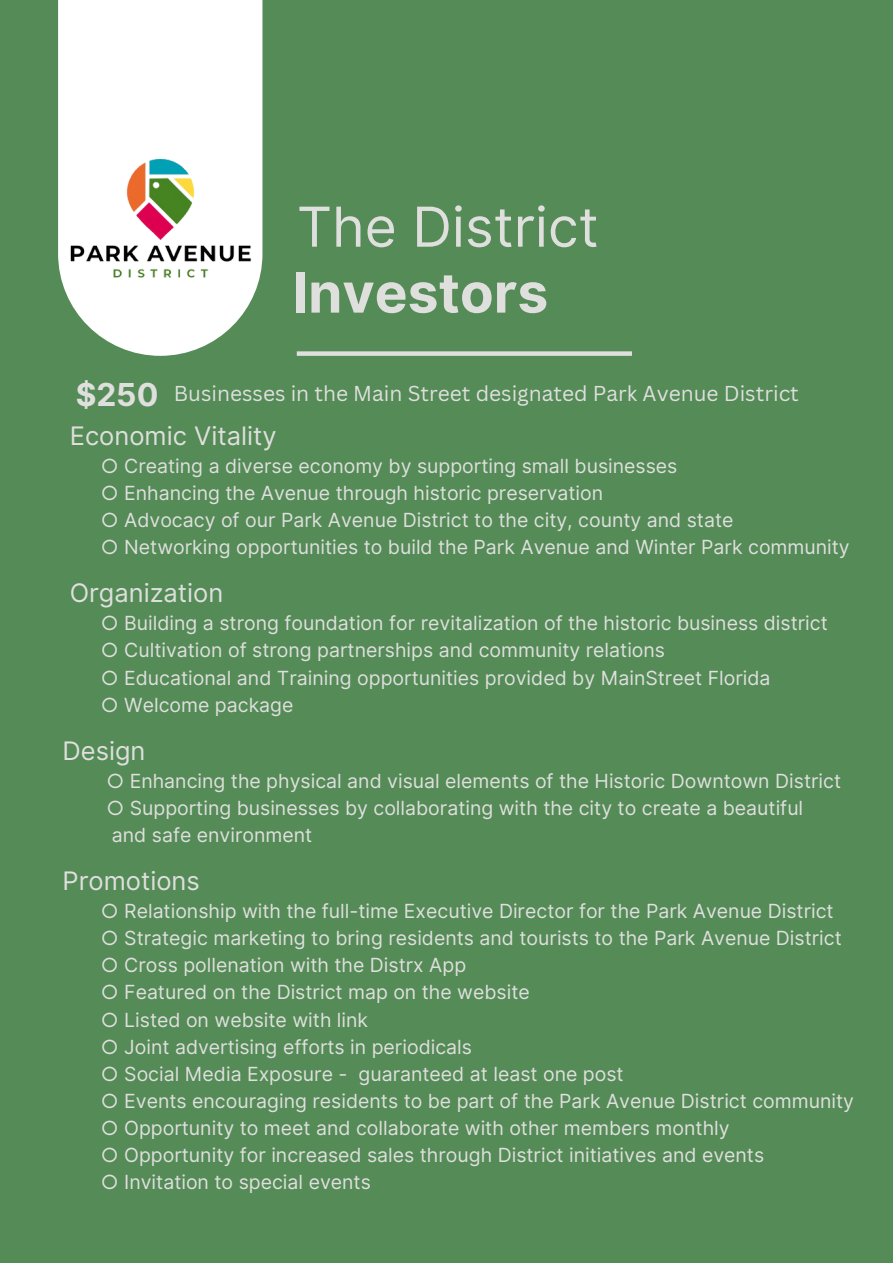
<style>
.page{position:relative;width:893px;height:1264px;background:#fff}
.page>*{position:absolute;margin:0;border:0;box-sizing:border-box;transform-origin:0 0}
.t1{font:55.05px "Inter";color:#dfdfde}
.t2{font:700 55.05px "Inter";color:#dfdfde}
.t3{font:700 31.65px "Inter";color:#dfdfde}
.t4{font:25.5px "Inter";color:#dfdfde}
.t5{font:21px "Canva Sans";color:#dfdfde}
.t6{font:19.5px "Inter";color:#dfdfde}
</style>
<div class="page">
<div style="left:0;top:0;width:892px;height:1262px;background:#548b56"></div>
<div style="left:58px;top:0;width:204px;height:119px;background:#fff"></div>
<div style="left:297px;top:351px;width:335px;height:5px;background:#dfdfde"></div>
<img style="left:58px;top:119px;width:316px;height:237px">
<p class="t1" style="left:297px;top:194px;width:303px">The District</p>
<p class="t2" style="left:293px;top:260px;width:257px">Investors</p>
<p class="t3" style="left:76px;top:376px;width:84px">$250</p>
<p class="t4" style="left:70px;top:420px;width:208px">Economic Vitality</p>
<p class="t6" style="left:101px;top:454px;width:578px">○ Creating a diverse economy by supporting small businesses</p>
<p class="t6" style="left:101px;top:481px;width:504px">○ Enhancing the Avenue through historic preservation</p>
<p class="t6" style="left:101px;top:508px;width:634px">○ Advocacy of our Park Avenue District to the city, county and state</p>
<p class="t6" style="left:101px;top:535px;width:750px">○ Networking opportunities to build the Park Avenue and Winter Park community</p>
<p class="t4" style="left:70px;top:578px;width:155px">Organization</p>
<p class="t6" style="left:101px;top:611px;width:728px">○ Building a strong foundation for revitalization of the historic business district</p>
<p class="t6" style="left:101px;top:638px;width:565px">○ Cultivation of strong partnerships and community relations</p>
<p class="t6" style="left:101px;top:665px;width:671px">○ Educational and Training opportunities provided by MainStreet Florida</p>
<p class="t6" style="left:101px;top:693px;width:194px">○ Welcome package</p>
<p class="t4" style="left:63px;top:735px;width:84px">Design</p>
<p class="t6" style="left:106px;top:769px;width:736px">○ Enhancing the physical and visual elements of the Historic Downtown District</p>
<p class="t6" style="left:106px;top:796px;width:698px">○ Supporting businesses by collaborating with the city to create a beautiful</p>
<p class="t6" style="left:112px;top:823px;width:202px">and safe environment</p>
<p class="t4" style="left:63px;top:865px;width:139px">Promotions</p>
<p class="t6" style="left:101px;top:899px;width:734px">○ Relationship with the full-time Executive Director for the Park Avenue District</p>
<p class="t6" style="left:101px;top:926px;width:742px">○ Strategic marketing to bring residents and tourists to the Park Avenue District</p>
<p class="t6" style="left:101px;top:953px;width:367px">○ Cross pollenation with the Distrx App</p>
<p class="t6" style="left:101px;top:980px;width:430px">○ Featured on the District map on the website</p>
<p class="t6" style="left:101px;top:1007px;width:269px">○ Listed on website with link</p>
<p class="t6" style="left:101px;top:1034px;width:372px">○ Joint advertising efforts in periodicals</p>
<p class="t6" style="left:101px;top:1062px;width:524px">○ Social Media Exposure - guaranteed at least one post</p>
<p class="t6" style="left:101px;top:1089px;width:754px">○ Events encouraging residents to be part of the Park Avenue District community</p>
<p class="t6" style="left:101px;top:1116px;width:630px">○ Opportunity to meet and collaborate with other members monthly</p>
<p class="t6" style="left:101px;top:1143px;width:664px">○ Opportunity for increased sales through District initiatives and events</p>
<p class="t6" style="left:101px;top:1170px;width:271px">○ Invitation to special events</p>
<p class="t5" style="left:174px;top:379px;width:626px">Businesses in the Main Street designated Park Avenue District</p>
</div>
